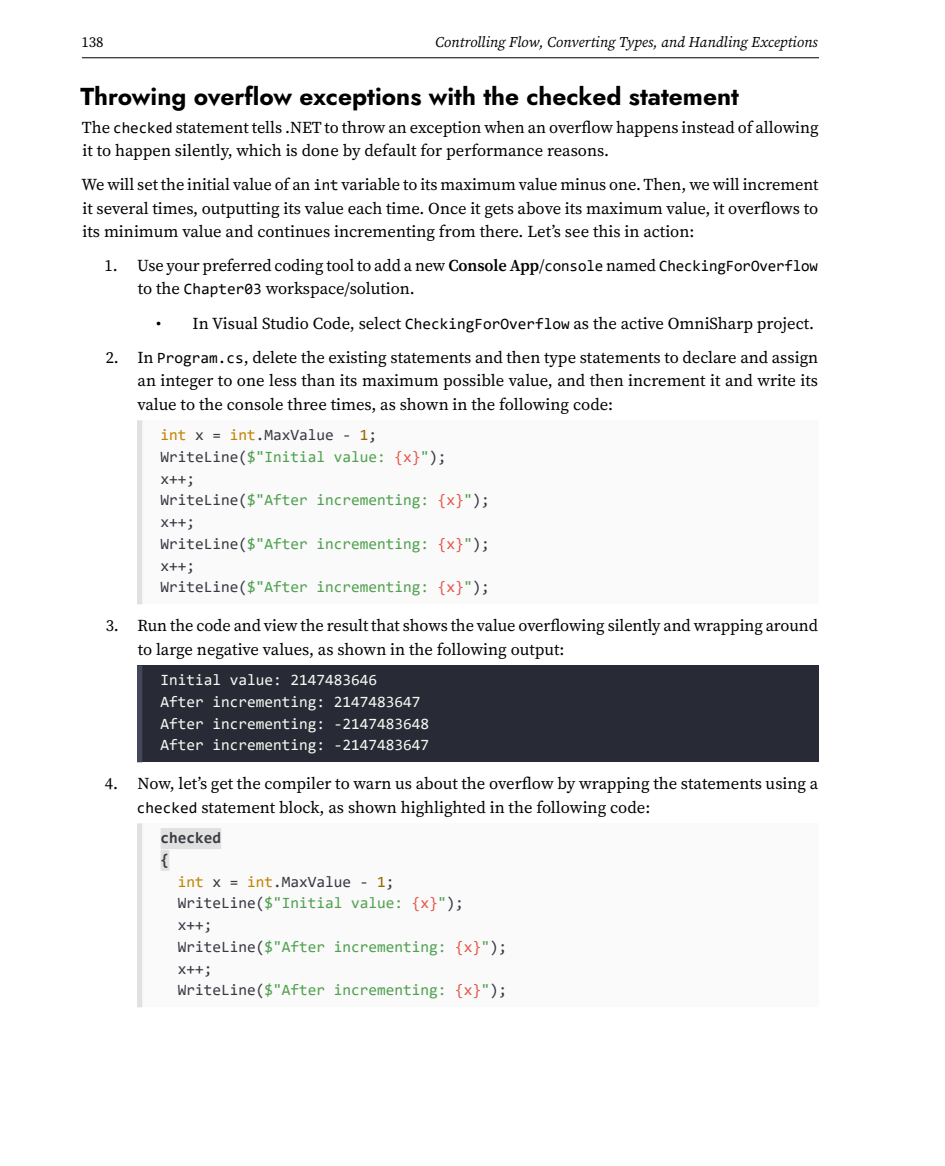
<style>
.page{position:relative;width:945px;height:1166px;background:#fff}
.page>*{position:absolute;margin:0;border:0;box-sizing:border-box;transform-origin:0 0}
.t1{font:700 24.5px "Jost";color:#000}
.t2{font:16.62px/23.3px "Source Serif 4";color:#000}
.t3{font:15.75px/21.7px "Consolas";color:#50a14f}
.t4{font:15.75px/21.7px "Consolas";color:#f8f8f2}
.t5{font:700 15.75px/21.7px "Consolas";color:#383a42}
.t6{font:italic 14.88px "Source Serif 4";color:#000}
.t7{font:14.88px "Source Serif 4";color:#000}
.s1{font-family:"Consolas";font-size:15.75px}
.s2{font-weight:600}
.s3{color:#c18401}
.s4{color:#383a42}
.s5{color:#986801}
.s6{color:#e45649}
</style>
<div class="page">
<hr style="left:82px;top:57px;width:737px;height:1px;background:#000">
<div style="left:137px;top:420px;width:682px;height:184px;background:#fafafa"></div>
<div style="left:137px;top:420px;width:5px;height:184px;background:#e1e1e1"></div>
<div style="left:137px;top:665px;width:682px;height:97px;background:#282a36"></div>
<div style="left:137px;top:665px;width:5px;height:97px;background:#44475a"></div>
<div style="left:137px;top:823px;width:682px;height:184px;background:#fafafa"></div>
<div style="left:137px;top:823px;width:5px;height:184px;background:#e1e1e1"></div>
<div style="left:161px;top:828px;width:60px;height:21px;background:#e1e1e1"></div>
<div style="left:161px;top:850px;width:8px;height:21px;background:#e1e1e1"></div>
<p class="t7" style="left:81px;top:32px;width:24px">138</p>
<p class="t6" style="left:435px;top:32px;width:384px">Controlling Flow, Converting Types, and Handling Exceptions</p>
<h1 class="t1" style="left:81px;top:79px;width:660px">Throwing overflow exceptions with the checked statement</h1>
<p class="t2" style="left:82px;top:115px;width:738px">The <span class="s1">checked</span> statement tells .NET to throw an exception when an overflow happens instead of allowing it to happen silently, which is done by default for performance reasons.</p>
<p class="t2" style="left:81px;top:173px;width:739px;text-align:justify">We will set the initial value of an <span class="s1">int</span> variable to its maximum value minus one. Then, we will increment it several times, outputting its value each time. Once it gets above its maximum value, it overflows to its minimum value and continues incrementing from there. Let’s see this in action:</p>
<p class="t2" style="left:138px;top:254px;width:682px;text-indent:-33px">1. Use your preferred coding tool to add a new <span class="s2">Console App</span>/<span class="s1">console</span> named <span class="s1">CheckingForOverflow </span>to the <span class="s1">Chapter03</span> workspace/solution.</p>
<p class="t2" style="left:156px;top:311px;width:659px">• In Visual Studio Code, select <span class="s1">CheckingForOverflow</span> as the active OmniSharp project.</p>
<p class="t2" style="left:137px;top:346px;width:682px;text-align:justify;text-indent:-32px">2. In <span class="s1">Program.cs</span>, delete the existing statements and then type statements to declare and assign an integer to one less than its maximum possible value, and then increment it and write its value to the console three times, as shown in the following code:</p>
<p class="t3" style="left:161px;top:423px;width:331px"><span class="s3">int</span> <span class="s4">x =</span> <span class="s3">int</span><span class="s4">.MaxValue -</span> <span class="s5">1</span><span class="s4">;<br>WriteLine(</span>$"Initial value: <span class="s6">{x}</span>"<span class="s4">);<br>x++;<br>WriteLine(</span>$"After incrementing: <span class="s6">{x}</span>"<span class="s4">); x++;<br>WriteLine(</span>$"After incrementing: <span class="s6">{x}</span>"<span class="s4">); x++;<br>WriteLine(</span>$"After incrementing: <span class="s6">{x}</span>"<span class="s4">);</span></p>
<p class="t2" style="left:138px;top:614px;width:682px;text-indent:-32px">3. Run the code and view the result that shows the value overflowing silently and wrapping around to large negative values, as shown in the following output:</p>
<p class="t4" style="left:161px;top:668px;width:270px">Initial value: 2147483646<br>After incrementing: 2147483647<br>After incrementing: -2147483648<br>After incrementing: -2147483647</p>
<p class="t2" style="left:137px;top:772px;width:683px;text-indent:-32px">4. Now, let’s get the compiler to warn us about the overflow by wrapping the statements using a <span class="s1">checked</span> statement block, as shown highlighted in the following code:</p>
<p class="t5" style="left:161px;top:826px;width:62px">checked {</p>
<p class="t3" style="left:178px;top:870px;width:331px"><span class="s3">int</span> <span class="s4">x =</span> <span class="s3">int</span><span class="s4">.MaxValue -</span> <span class="s5">1</span><span class="s4">;<br>WriteLine(</span>$"Initial value: <span class="s6">{x}</span>"<span class="s4">);<br>x++;<br>WriteLine(</span>$"After incrementing: <span class="s6">{x}</span>"<span class="s4">); x++;<br>WriteLine(</span>$"After incrementing: <span class="s6">{x}</span>"<span class="s4">);</span></p>
</div>
